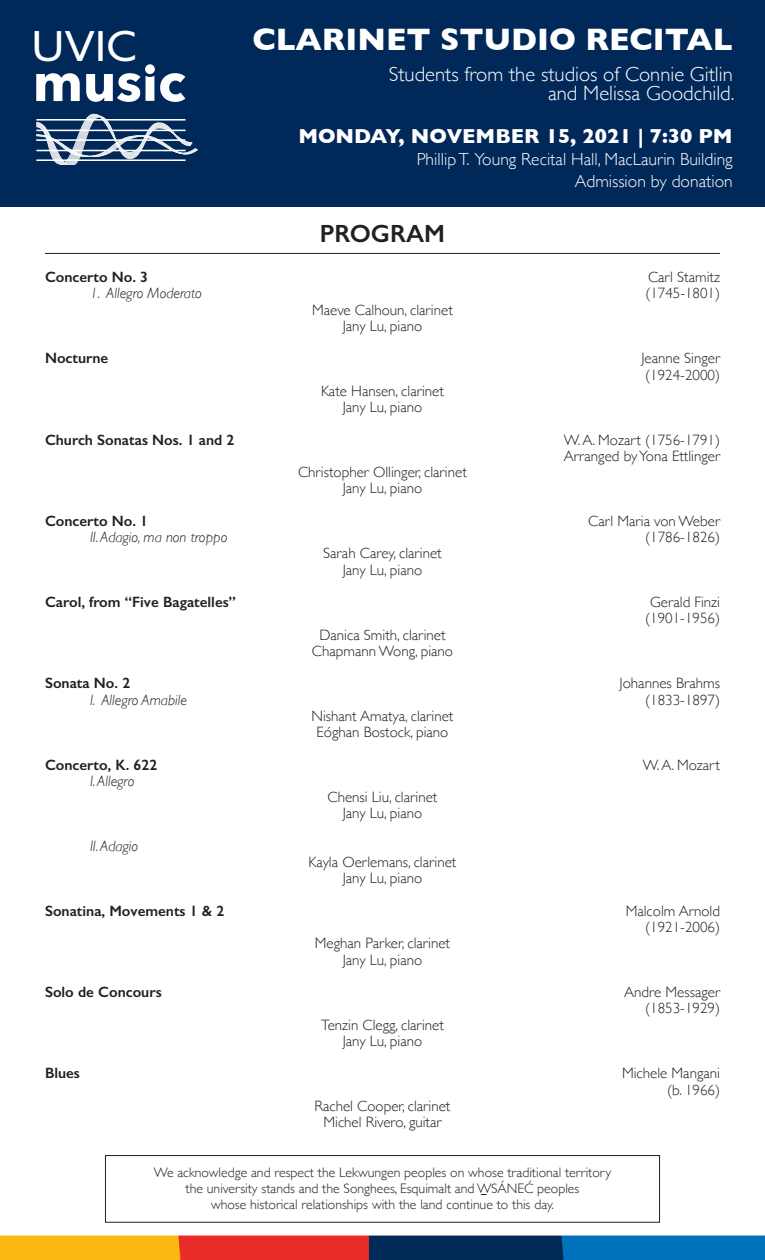
<style>
.page{position:relative;width:765px;height:1260px;background:#fff}
.page>*{position:absolute;margin:0;border:0;box-sizing:border-box;transform-origin:0 0}
.t1{font:41.38px "Azo Sans";color:#fff;scale:1.09 1}
.t2{font:700 31.62px "Gill Sans";color:#fff}
.t3{font:600 25px "Gill Sans";color:#231f20}
.t4{font:300 20.62px "Gill Sans";color:#fff}
.t5{font:700 20.62px "Gill Sans";color:#fff}
.t6{font:300 17.5px "Gill Sans";color:#fff}
.t7{font:300 15px "Gill Sans";color:#231f20}
.t8{font:600 15px "Gill Sans";color:#231f20}
.t9{font:italic 300 15px "Gill Sans";color:#231f20}
.t10{font:300 13.75px "Gill Sans";color:#231f20}
</style>
<div class="page">
<img style="left:0;top:1235px;width:765px;height:25px">
<div style="left:0;top:0;width:765px;height:207px;background:#002858"></div>
<svg style="left:36px;top:73px;width:44px;height:28px"></svg>
<svg style="left:86px;top:73px;width:68px;height:29px"></svg>
<svg style="left:160px;top:73px;width:25px;height:29px"></svg>
<div style="left:145px;top:64px;width:10px;height:10px;background:#fff;border-radius:50%"></div>
<svg style="left:36px;top:114px;width:162px;height:51px"></svg>
<hr style="left:45px;top:253px;width:675px;height:1px;background:#231f20">
<div style="left:105px;top:1155px;width:555px;height:67px;border:1px solid #231f20"></div>
<p class="t1" style="left:32px;top:19px;width:98px">UVIC</p>
<p class="t2" style="left:252px;top:15px;width:482px">CLARINET STUDIO RECITAL</p>
<p class="t4" style="left:389px;top:58px;width:346px">Students from the studios of Connie Gitlin</p>
<p class="t4" style="left:548px;top:77px;width:188px">and Melissa Goodchild.</p>
<p class="t5" style="left:298px;top:120px;width:436px">MONDAY, NOVEMBER 15, 2021 | 7:30 PM</p>
<p class="t6" style="left:417px;top:145px;width:318px">Phillip T. Young Recital Hall, MacLaurin Building</p>
<p class="t6" style="left:575px;top:167px;width:159px">Admission by donation</p>
<p class="t3" style="left:320px;top:219px;width:127px">PROGRAM</p>
<p class="t8" style="left:45px;top:268px;width:105px">Concerto No. 3</p>
<p class="t7" style="left:648px;top:265px;width:73px">Carl Stamitz</p>
<p class="t9" style="left:90px;top:285px;width:114px">1. Allegro Moderato</p>
<p class="t7" style="left:645px;top:282px;width:76px">(1745-1801)</p>
<p class="t7" style="left:312px;top:298px;width:142px">Maeve Calhoun, clarinet</p>
<p class="t7" style="left:343px;top:314px;width:81px">Jany Lu, piano</p>
<p class="t8" style="left:45px;top:349px;width:65px">Nocturne</p>
<p class="t7" style="left:641px;top:347px;width:80px">Jeanne Singer</p>
<p class="t7" style="left:645px;top:363px;width:76px">(1924-2000)</p>
<p class="t7" style="left:321px;top:379px;width:124px">Kate Hansen, clarinet</p>
<p class="t7" style="left:343px;top:395px;width:81px">Jany Lu, piano</p>
<p class="t8" style="left:45px;top:431px;width:191px">Church Sonatas Nos. 1 and 2</p>
<p class="t7" style="left:564px;top:428px;width:158px">W. A. Mozart (1756-1791)</p>
<p class="t7" style="left:564px;top:444px;width:158px">Arranged by Yona Ettlinger</p>
<p class="t7" style="left:298px;top:460px;width:170px">Christopher Ollinger, clarinet</p>
<p class="t7" style="left:343px;top:477px;width:81px">Jany Lu, piano</p>
<p class="t8" style="left:45px;top:512px;width:105px">Concerto No. 1</p>
<p class="t7" style="left:588px;top:509px;width:133px">Carl Maria von Weber</p>
<p class="t9" style="left:90px;top:529px;width:139px">II. Adagio, ma non troppo</p>
<p class="t7" style="left:645px;top:525px;width:76px">(1786-1826)</p>
<p class="t7" style="left:323px;top:542px;width:120px">Sarah Carey, clarinet</p>
<p class="t7" style="left:343px;top:558px;width:81px">Jany Lu, piano</p>
<p class="t8" style="left:45px;top:593px;width:192px">Carol, from “Five Bagatelles”</p>
<p class="t7" style="left:650px;top:590px;width:71px">Gerald Finzi</p>
<p class="t7" style="left:645px;top:607px;width:76px">(1901-1956)</p>
<p class="t7" style="left:319px;top:623px;width:128px">Danica Smith, clarinet</p>
<p class="t7" style="left:312px;top:639px;width:143px">Chapmann Wong, piano</p>
<p class="t8" style="left:45px;top:674px;width:87px">Sonata No. 2</p>
<p class="t7" style="left:620px;top:672px;width:102px">Johannes Brahms</p>
<p class="t9" style="left:90px;top:691px;width:99px">I. Allegro Amabile</p>
<p class="t7" style="left:645px;top:688px;width:76px">(1833-1897)</p>
<p class="t7" style="left:312px;top:704px;width:143px">Nishant Amatya, clarinet</p>
<p class="t7" style="left:317px;top:720px;width:133px">Eóghan Bostock, piano</p>
<p class="t8" style="left:45px;top:756px;width:114px">Concerto, K. 622</p>
<p class="t7" style="left:643px;top:753px;width:79px">W. A. Mozart</p>
<p class="t9" style="left:90px;top:772px;width:46px">I. Allegro</p>
<p class="t7" style="left:328px;top:785px;width:111px">Chensi Liu, clarinet</p>
<p class="t7" style="left:343px;top:802px;width:81px">Jany Lu, piano</p>
<p class="t9" style="left:90px;top:837px;width:50px">II. Adagio</p>
<p class="t7" style="left:309px;top:850px;width:149px">Kayla Oerlemans, clarinet</p>
<p class="t7" style="left:343px;top:867px;width:81px">Jany Lu, piano</p>
<p class="t8" style="left:45px;top:902px;width:181px">Sonatina, Movements 1 &amp; 2</p>
<p class="t7" style="left:626px;top:899px;width:96px">Malcolm Arnold</p>
<p class="t7" style="left:645px;top:915px;width:76px">(1921-2006)</p>
<p class="t7" style="left:315px;top:932px;width:137px">Meghan Parker, clarinet</p>
<p class="t7" style="left:343px;top:948px;width:81px">Jany Lu, piano</p>
<p class="t8" style="left:45px;top:983px;width:118px">Solo de Concours</p>
<p class="t7" style="left:624px;top:980px;width:97px">Andre Messager</p>
<p class="t7" style="left:645px;top:997px;width:76px">(1853-1929)</p>
<p class="t7" style="left:321px;top:1013px;width:124px">Tenzin Clegg, clarinet</p>
<p class="t7" style="left:343px;top:1029px;width:81px">Jany Lu, piano</p>
<p class="t8" style="left:45px;top:1064px;width:37px">Blues</p>
<p class="t7" style="left:622px;top:1062px;width:99px">Michele Mangani</p>
<p class="t7" style="left:667px;top:1078px;width:54px">(b. 1966)</p>
<p class="t7" style="left:314px;top:1094px;width:138px">Rachel Cooper, clarinet</p>
<p class="t7" style="left:323px;top:1110px;width:120px">Michel Rivero, guitar</p>
<p class="t10" style="left:154px;top:1162px;width:459px">We acknowledge and respect the Lekwungen peoples on whose traditional territory</p>
<p class="t10" style="left:186px;top:1178px;width:395px">the university stands and the Songhees, Esquimalt and WSÁNEĆ peoples</p>
<p class="t10" style="left:211px;top:1194px;width:344px">whose historical relationships with the land continue to this day.</p>
</div>
